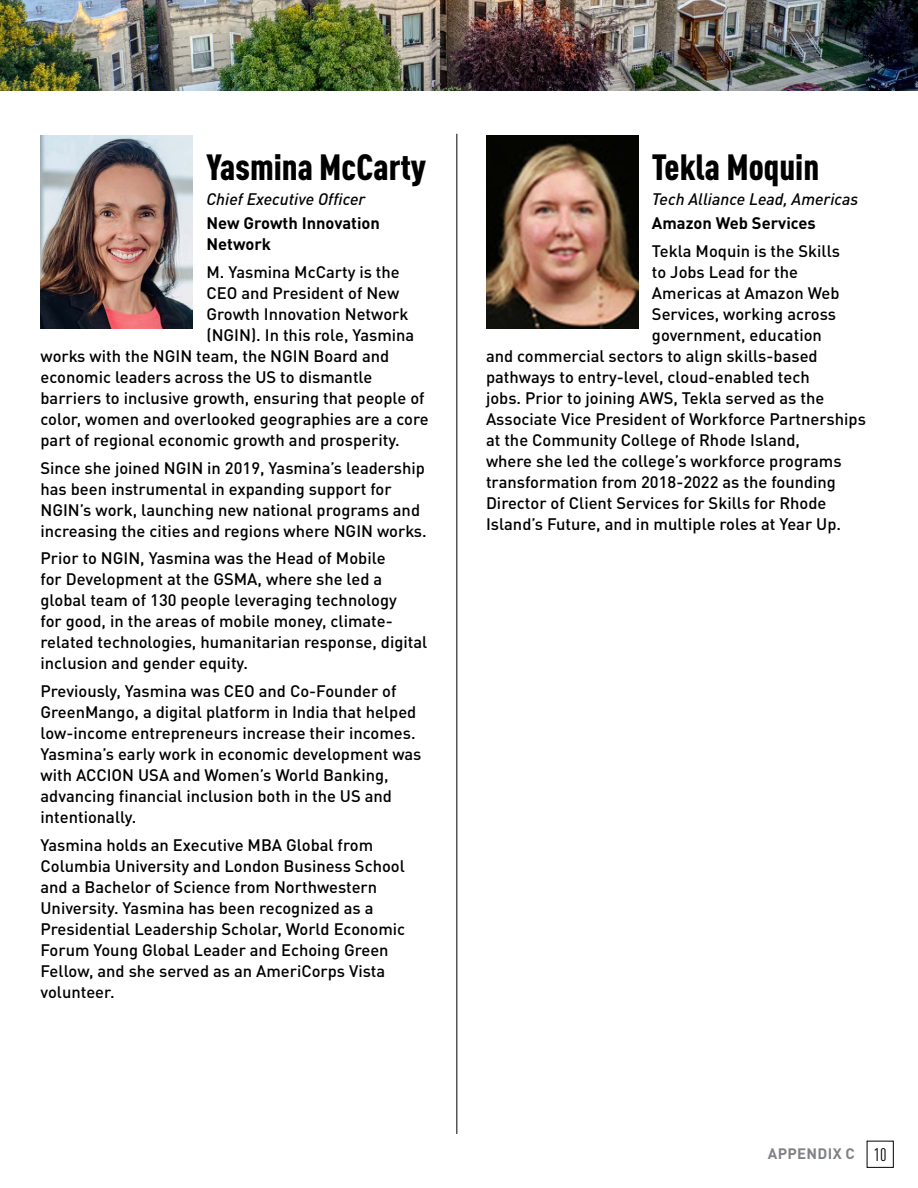
<style>
.page{position:relative;width:918px;height:1188px;background:#fff}
.page>*{position:absolute;margin:0;border:0;box-sizing:border-box;transform-origin:0 0}
.t1{font:900 condensed 36px "DIN Pro";color:#000}
.t2{font:condensed 18px "DIN Pro";color:#000}
.t3{font:500 16.5px/21px "DIN Pro";color:#000}
.t4{font:italic 500 16.5px "DIN Pro";color:#000}
.t5{font:700 16.5px/21px "DIN Pro";color:#000}
.t6{font:700 15px "DIN Pro";letter-spacing:.02em;color:#808285}
</style>
<div class="page">
<div style="left:867px;top:1141px;width:27px;height:27px;border:1px solid #000"></div>
<img style="left:0;top:0;width:918px;height:91px">
<hr style="left:456px;top:134px;width:1px;height:1000px;background:#000">
<img style="left:40px;top:135px;width:153px;height:193px">
<img style="left:486px;top:135px;width:152px;height:193px">
<h1 class="t1" style="left:206px;top:139px;width:221px">Yasmina McCarty</h1>
<p class="t4" style="left:206px;top:185px;width:161px">Chief Executive Officer</p>
<p class="t5" style="left:206px;top:211px;width:175px">New Growth Innovation<br>Network</p>
<p class="t3" style="left:206px;top:260px;width:195px">M. Yasmina McCarty is the</p>
<p class="t3" style="left:206px;top:281px;width:194px">CEO and President of New</p>
<p class="t3" style="left:206px;top:302px;width:204px">Growth Innovation Network</p>
<p class="t3" style="left:206px;top:323px;width:209px">(NGIN). In this role, Yasmina</p>
<p class="t3" style="left:41px;top:344px;width:350px">works with the NGIN team, the NGIN Board and</p>
<p class="t3" style="left:41px;top:365px;width:334px">economic leaders across the US to dismantle</p>
<p class="t3" style="left:41px;top:386px;width:386px">barriers to inclusive growth, ensuring that people of</p>
<p class="t3" style="left:41px;top:407px;width:390px">color, women and overlooked geographies are a core</p>
<p class="t3" style="left:41px;top:428px;width:361px">part of regional economic growth and prosperity.</p>
<p class="t3" style="left:41px;top:455px;width:388px">Since she joined NGIN in 2019, Yasmina’s leadership has been instrumental in expanding support for NGIN’s work, launching new national programs and increasing the cities and regions where NGIN works.</p>
<p class="t3" style="left:41px;top:546px;width:388px">Prior to NGIN, Yasmina was the Head of Mobile<br>for Development at the GSMA, where she led a global team of 130 people leveraging technology<br>for good, in the areas of mobile money, climate&shy;related technologies, humanitarian response, digital inclusion and gender equity.</p>
<p class="t3" style="left:41px;top:679px;width:383px">Previously, Yasmina was CEO and Co-Founder of GreenMango, a digital platform in India that helped low-income entrepreneurs increase their incomes.<br>Yasmina’s early work in economic development was with ACCION USA and Women’s World Banking, advancing financial inclusion both in the US and intentionally.</p>
<p class="t3" style="left:41px;top:833px;width:366px">Yasmina holds an Executive MBA Global from Columbia University and London Business School and a Bachelor of Science from Northwestern University. Yasmina has been recognized as a Presidential Leadership Scholar, World Economic Forum Young Global Leader and Echoing Green Fellow, and she served as an AmeriCorps Vista volunteer.</p>
<h1 class="t1" style="left:652px;top:139px;width:169px">Tekla Moquin</h1>
<p class="t4" style="left:652px;top:185px;width:208px">Tech Alliance Lead, Americas</p>
<p class="t5" style="left:652px;top:211px;width:165px">Amazon Web Services</p>
<p class="t3" style="left:652px;top:239px;width:190px">Tekla Moquin is the Skills</p>
<p class="t3" style="left:652px;top:260px;width:148px">to Jobs Lead for the</p>
<p class="t3" style="left:652px;top:281px;width:189px">Americas at Amazon Web</p>
<p class="t3" style="left:652px;top:302px;width:186px">Services, working across</p>
<p class="t3" style="left:652px;top:323px;width:171px">government, education</p>
<p class="t3" style="left:486px;top:344px;width:333px">and commercial sectors to align skills-based</p>
<p class="t3" style="left:486px;top:365px;width:325px">pathways to entry-level, cloud-enabled tech</p>
<p class="t3" style="left:486px;top:386px;width:340px">jobs. Prior to joining AWS, Tekla served as the</p>
<p class="t3" style="left:486px;top:407px;width:381px">Associate Vice President of Workforce Partnerships</p>
<p class="t3" style="left:486px;top:428px;width:316px">at the Community College of Rhode Island,</p>
<p class="t3" style="left:486px;top:449px;width:357px">where she led the college’s workforce programs</p>
<p class="t3" style="left:486px;top:470px;width:352px">transformation from 2018-2022 as the founding</p>
<p class="t3" style="left:486px;top:491px;width:342px">Director of Client Services for Skills for Rhode</p>
<p class="t3" style="left:486px;top:512px;width:357px">Island’s Future, and in multiple roles at Year Up.</p>
<p class="t6" style="left:768px;top:1141px;width:88px">APPENDIX C</p>
<p class="t2" style="left:874px;top:1142px;width:14px">10</p>
</div>
